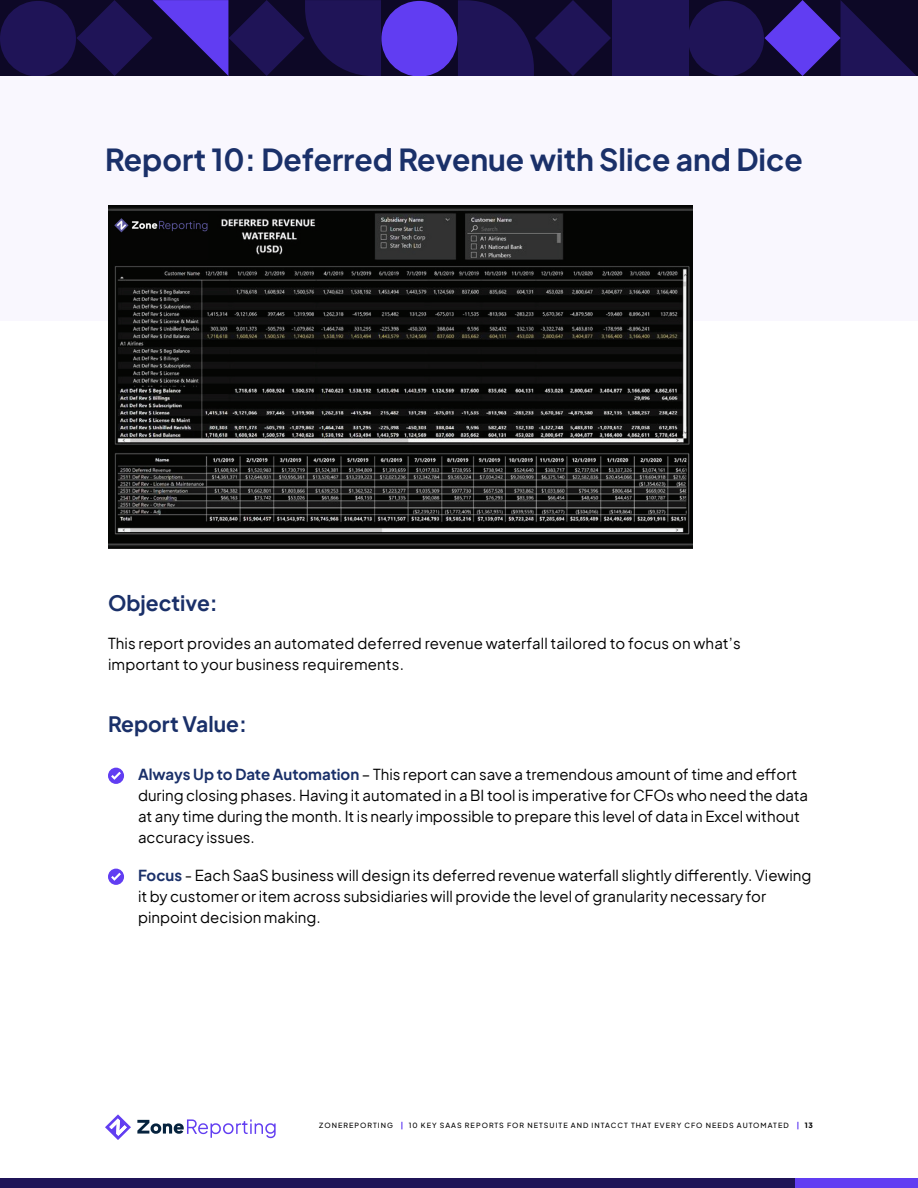
<style>
.page{position:relative;width:918px;height:1188px;background:#fff}
.page>*{position:absolute;margin:0;border:0;box-sizing:border-box;transform-origin:0 0}
.t1{font:700 30px "Plus Jakarta Sans";color:#1a3069}
.t2{font:700 21px "Plus Jakarta Sans";color:#1a3069}
.t3{font:15px/21px "Plus Jakarta Sans";color:#000}
.t4{font:500 7.2px "Plus Jakarta Sans";letter-spacing:.14em;color:#000}
.s1{font-weight:700;color:#1a3069}
.s2{font-weight:800;color:#613df2}
.s3{font-weight:800}
</style>
<div class="page">
<svg style="left:105px;top:1114px;width:26px;height:26px"></svg>
<svg style="left:137px;top:1119px;width:139px;height:19px"></svg>
<div style="left:0;top:1178px;width:795px;height:10px;background:#1f1457"></div>
<div style="left:795px;top:1178px;width:123px;height:10px;background:#613df2"></div>
<div style="left:0;top:0;width:918px;height:76px;background:#0d0826"></div>
<div style="left:0;top:1px;width:76px;height:76px;background:#1f1457;border-radius:50%"></div>
<div style="left:381px;top:1px;width:76px;height:76px;background:#613df2;border-radius:50%"></div>
<svg style="left:458px;top:0;width:153px;height:76px"></svg>
<div style="left:612px;top:0;width:76px;height:76px;background:#1f1457"></div>
<svg style="left:765px;top:0;width:151px;height:76px"></svg>
<div style="left:688px;top:1px;width:76px;height:76px;background:#1f1457;border-radius:50%"></div>
<svg style="left:77px;top:0;width:304px;height:76px"></svg>
<div style="left:0;top:77px;width:918px;height:244px;background:#f9f7fe"></div>
<img style="left:108px;top:206px;width:584px;height:342px">
<svg style="left:108px;top:768px;width:16px;height:16px"></svg>
<svg style="left:108px;top:869px;width:16px;height:16px"></svg>
<p class="t1" style="left:105px;top:134px;width:699px">Report 10: Deferred Revenue with Slice and Dice</p>
<p class="t2" style="left:108px;top:586px;width:111px">Objective:</p>
<p class="t3" style="left:108px;top:632px;width:634px">This report provides an automated deferred revenue waterfall tailored to focus on what’s important to your business requirements.</p>
<p class="t2" style="left:108px;top:707px;width:140px">Report Value:</p>
<p class="t3" style="left:138px;top:763px;width:672px"><span class="s1">Always Up to Date Automation</span> – This report can save a tremendous amount of time and effort during closing phases. Having it automated in a BI tool is imperative for CFOs who need the data at any time during the month. It is nearly impossible to prepare this level of data in Excel without accuracy issues.</p>
<p class="t3" style="left:138px;top:864px;width:675px"><span class="s1">Focus</span> - Each SaaS business will design its deferred revenue waterfall slightly differently. Viewing it by customer or item across subsidiaries will provide the level of granularity necessary for pinpoint decision making.</p>
<p class="t4" style="left:319px;top:1119px;width:495px">ZONEREPORTING <span class="s2">|</span> 10 KEY SAAS REPORTS FOR NETSUITE AND INTACCT THAT EVERY CFO NEEDS AUTOMATED <span class="s2">|</span> <span class="s3">13</span></p>
</div>
